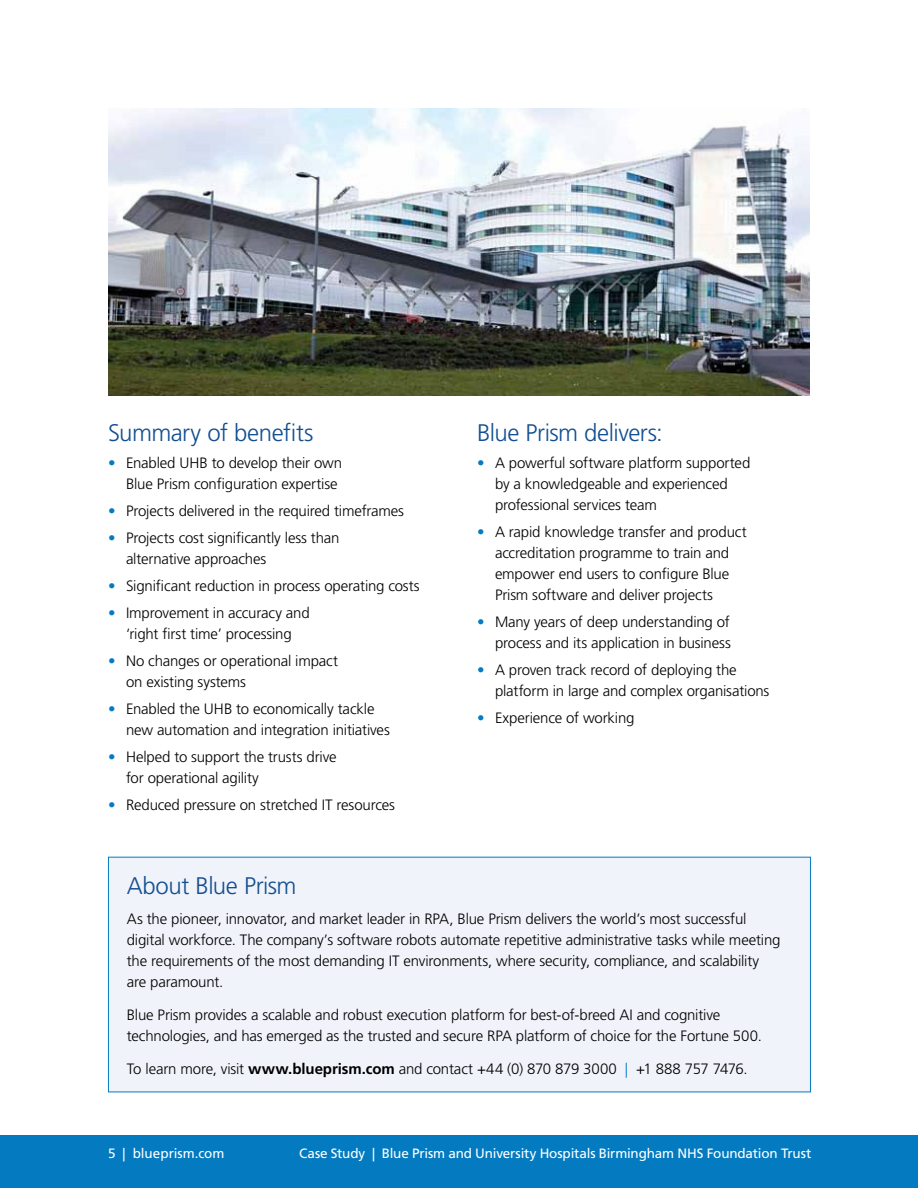
<style>
.page{position:relative;width:918px;height:1188px;background:#fff}
.page>*{position:absolute;margin:0;border:0;box-sizing:border-box;transform-origin:0 0}
.t1{font:300 24px "Frutiger LT Std";letter-spacing:-.02em;color:#124e91}
.t2{font:300 15px/21px "Frutiger LT Std";letter-spacing:-.01em;color:#000}
.t3{font:13.5px "Frutiger LT Std";letter-spacing:-.01em;color:#fff}
.s1{color:#047bc1}
.s2{font-weight:700}
</style>
<div class="page">
<div style="left:0;top:1135px;width:918px;height:53px;background:#047bc1"></div>
<div style="left:108px;top:857px;width:702px;height:235px;background:#f0f3fa"></div>
<img style="left:108px;top:108px;width:702px;height:288px">
<h1 class="t1" style="left:108px;top:419px;width:207px">Summary of benefits</h1>
<p class="t2" style="left:108px;top:453px;width:236px;text-align:right"><span class="s1">•</span> Enabled UHB to develop their own<br>Blue Prism configuration expertise</p>
<p class="t2" style="left:108px;top:501px;width:298px"><span class="s1">•</span> Projects delivered in the required timeframes</p>
<p class="t2" style="left:126px;top:528px;width:215px;text-indent:-18px"><span class="s1">•</span> Projects cost significantly less than alternative approaches</p>
<p class="t2" style="left:108px;top:576px;width:313px"><span class="s1">•</span> Significant reduction in process operating costs</p>
<p class="t2" style="left:108px;top:603px;width:203px;text-align:center"><span class="s1">•</span> Improvement in accuracy and ‘right first time’ processing</p>
<p class="t2" style="left:126px;top:651px;width:214px;text-indent:-18px"><span class="s1">•</span> No changes or operational impact on existing systems</p>
<p class="t2" style="left:126px;top:699px;width:265px;text-indent:-18px"><span class="s1">•</span> Enabled the UHB to economically tackle new automation and integration initiatives</p>
<p class="t2" style="left:126px;top:747px;width:212px;text-indent:-18px"><span class="s1">•</span> Helped to support the trusts drive for operational agility</p>
<p class="t2" style="left:108px;top:795px;width:288px"><span class="s1">•</span> Reduced pressure on stretched IT resources</p>
<h1 class="t1" style="left:477px;top:419px;width:187px">Blue Prism delivers:</h1>
<p class="t2" style="left:495px;top:453px;width:257px;text-indent:-18px"><span class="s1">•</span> A powerful software platform supported by a knowledgeable and experienced professional services team</p>
<p class="t2" style="left:495px;top:522px;width:253px;text-indent:-18px"><span class="s1">•</span> A rapid knowledge transfer and product accreditation programme to train and empower end users to configure Blue Prism software and deliver projects</p>
<p class="t2" style="left:477px;top:612px;width:255px;text-align:right"><span class="s1">•</span> Many years of deep understanding of process and its application in business</p>
<p class="t2" style="left:495px;top:660px;width:276px;text-indent:-18px"><span class="s1">•</span> A proven track record of deploying the platform in large and complex organisations</p>
<p class="t2" style="left:477px;top:708px;width:159px"><span class="s1">•</span> Experience of working</p>
<h1 class="t1" style="left:127px;top:872px;width:171px">About Blue Prism</h1>
<p class="t2" style="left:127px;top:908px;width:655px">As the pioneer, innovator, and market leader in RPA, Blue Prism delivers the world’s most successful digital workforce. The company’s software robots automate repetitive administrative tasks while meeting the requirements of the most demanding IT environments, where security, compliance, and scalability are paramount.</p>
<p class="t2" style="left:127px;top:1004px;width:637px">Blue Prism provides a scalable and robust execution platform for best-of-breed AI and cognitive technologies, and has emerged as the trusted and secure RPA platform of choice for the Fortune 500.</p>
<p class="t2" style="left:127px;top:1058px;width:622px">To learn more, visit <span class="s2">www.blueprism.com</span> and contact +44 (0) 870 879 3000 <span class="s1">|</span> +1 888 757 7476.</p>
<p class="t3" style="left:108px;top:1145px;width:118px">5 | blueprism.com</p>
<p class="t3" style="left:299px;top:1145px;width:514px">Case Study | Blue Prism and University Hospitals Birmingham NHS Foundation Trust</p>
</div>
